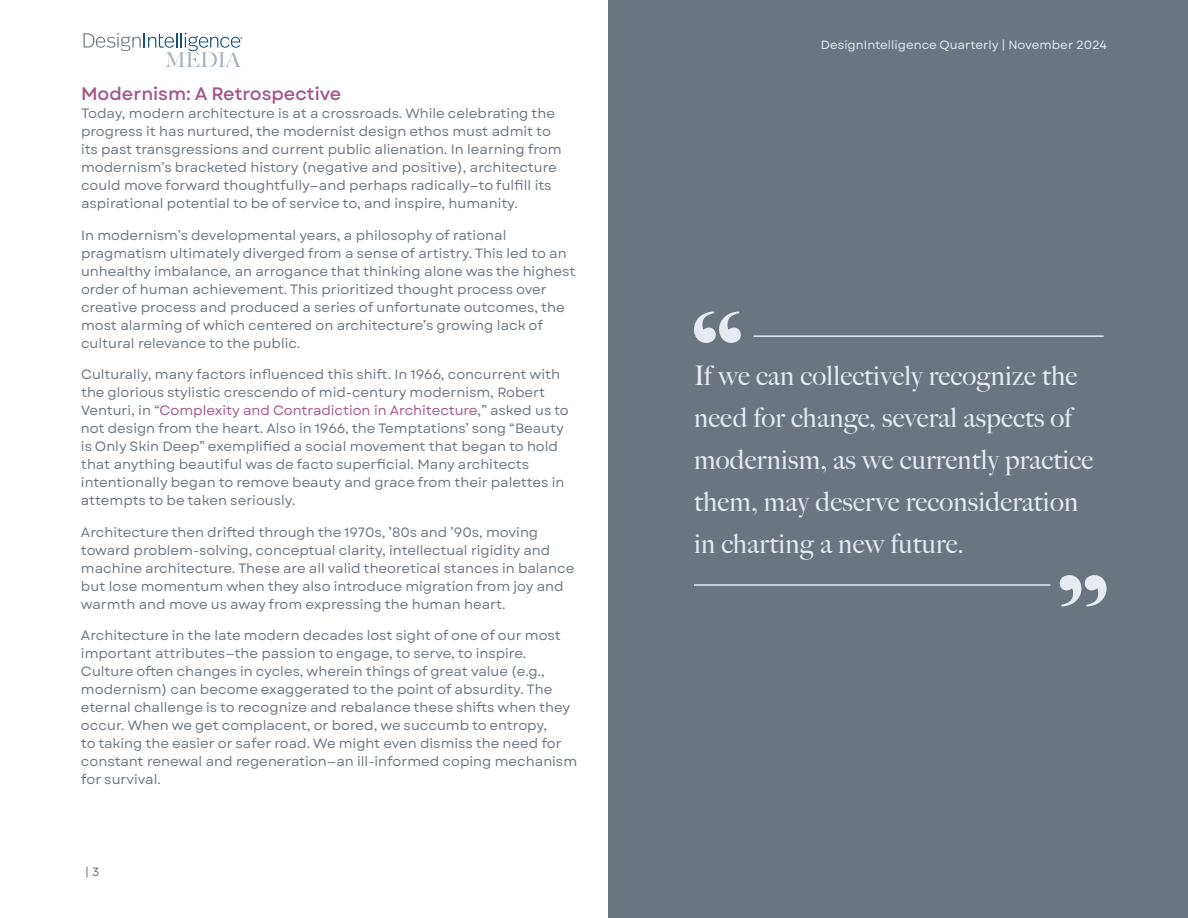
<style>
.page{position:relative;width:1188px;height:918px;background:#fff}
.page>*{position:absolute;margin:0;border:0;box-sizing:border-box;transform-origin:0 0}
.t1{font:27px/42px "Big Caslon FB";letter-spacing:.01em;color:#e7ebf1}
.t2{font:500 18px "Garet";color:#a55588}
.t3{font:13.5px/18px "Garet";color:#6b7580}
.t4{font:12px "Garet";color:#e7ebf1}
.t5{font:12px "Garet";color:#6b7580}
.s1{color:#a55588}
</style>
<div class="page">
<div style="left:608px;top:0;width:580px;height:918px;background:#6b7580"></div>
<hr style="left:753px;top:335px;width:351px;height:2px;background:#e7ebf1">
<svg style="left:694px;top:312px;width:47px;height:31px"></svg>
<hr style="left:694px;top:584px;width:356px;height:2px;background:#e7ebf1">
<svg style="left:1060px;top:575px;width:47px;height:31px"></svg>
<svg style="left:83px;top:33px;width:160px;height:34px"></svg>
<h2 class="t2" style="left:81px;top:83px;width:262px">Modernism: A Retrospective</h2>
<p class="t3" style="left:81px;top:105px;width:482px">Today, modern architecture is at a crossroads. While celebrating the progress it has nurtured, the modernist design ethos must admit to its past transgressions and current public alienation. In learning from modernism’s bracketed history (negative and positive), architecture could move forward thoughtfully—and perhaps radically—to fulfill its aspirational potential to be of service to, and inspire, humanity.</p>
<p class="t3" style="left:81px;top:226px;width:496px">In modernism’s developmental years, a philosophy of rational pragmatism ultimately diverged from a sense of artistry. This led to an unhealthy imbalance, an arrogance that thinking alone was the highest order of human achievement. This prioritized thought process over creative process and produced a series of unfortunate outcomes, the most alarming of which centered on architecture’s growing lack of cultural relevance to the public.</p>
<p class="t3" style="left:81px;top:366px;width:489px">Culturally, many factors influenced this shift. In 1966, concurrent with the glorious stylistic crescendo of mid-century modernism, Robert Venturi, in “<span class="s1">Complexity and Contradiction in Architecture</span>,” asked us to not design from the heart. Also in 1966, the Temptations’ song “Beauty is Only Skin Deep” exemplified a social movement that began to hold that anything beautiful was de facto superficial. Many architects intentionally began to remove beauty and grace from their palettes in attempts to be taken seriously.</p>
<p class="t3" style="left:81px;top:523px;width:495px">Architecture then drifted through the 1970s, ’80s and ’90s, moving toward problem-solving, conceptual clarity, intellectual rigidity and machine architecture. These are all valid theoretical stances in balance but lose momentum when they also introduce migration from joy and warmth and move us away from expressing the human heart.</p>
<p class="t3" style="left:81px;top:627px;width:498px">Architecture in the late modern decades lost sight of one of our most important attributes—the passion to engage, to serve, to inspire.<br>Culture often changes in cycles, wherein things of great value (e.g., modernism) can become exaggerated to the point of absurdity. The eternal challenge is to recognize and rebalance these shifts when they occur. When we get complacent, or bored, we succumb to entropy,<br>to taking the easier or safer road. We might even dismiss the need for constant renewal and regeneration—an ill-informed coping mechanism for survival.</p>
<p class="t5" style="left:85px;top:865px;width:16px">| 3</p>
<p class="t4" style="left:821px;top:37px;width:288px">DesignIntelligence Quarterly | November 2024</p>
<h1 class="t1" style="left:694px;top:355px;width:401px">If we can collectively recognize the need for change, several aspects of modernism, as we currently practice them, may deserve reconsideration in charting a new future.</h1>
</div>
